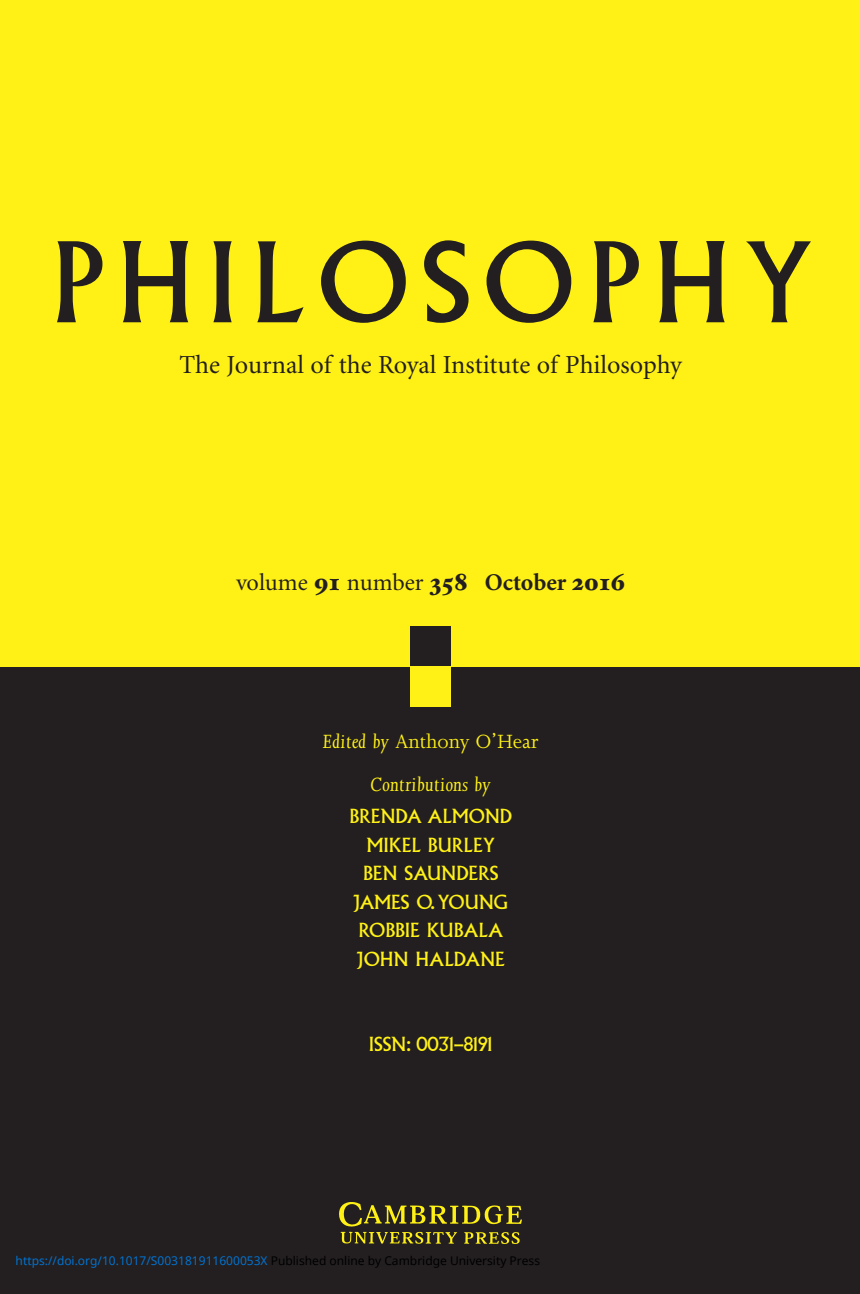
<style>
.page{position:relative;width:860px;height:1294px;background:#fff}
.page>*{position:absolute;margin:0;border:0;box-sizing:border-box;transform-origin:0 0}
.t1{font:108px "Albertus";letter-spacing:.12em;color:#231f20}
.t2{font:26px "Minion";color:#231f20}
.t3{font:24px "Minion";color:#231f20}
.t4{font:italic 22px/43.4px "Joanna";letter-spacing:.015em;color:#fff116;text-align:center}
.t5{font:19px/28.4px "Albertus";color:#fff116;text-align:center}
.t6{font:12px "Noto Sans";color:#0172cf}
.s1{font-family:"Hoefler Text";font-weight:900}
.s2{font-weight:700}
.s3{font-style:normal}
.s4{color:#000}
</style>
<div class="page">
<div style="left:0;top:0;width:859px;height:666px;background:#fff116"></div>
<div style="left:0;top:666px;width:859px;height:627px;background:#231f20"></div>
<div style="left:410px;top:626px;width:40px;height:40px;background:#231f20"></div>
<div style="left:410px;top:666px;width:40px;height:40px;background:#fff116"></div>
<img style="left:340px;top:1202px;width:181px;height:40px">
<p class="t1" style="left:50px;top:241px;width:761px">PHILOSOPHY</p>
<p class="t2" style="left:179px;top:355px;width:503px">The Journal of the Royal Institute of Philosophy</p>
<p class="t3" style="left:236px;top:572px;width:390px">volume <span class="s1">91</span> number <span class="s1">358</span> <span class="s2">October</span> <span class="s1">2016</span></p>
<p class="t4" style="left:322px;top:721px;width:217px">Edited by <span class="s3">Anthony O’Hear<br></span>Contributions by</p>
<p class="t5" style="left:349px;top:803px;width:164px">BRENDA ALMOND<br>MIKEL BURLEY<br>BEN SAUNDERS<br>JAMES O. YOUNG<br>ROBBIE KUBALA<br>JOHN HALDANE</p>
<p class="t5" style="left:369px;top:1031px;width:125px">ISSN: 0031–8191</p>
<p class="t6" style="left:16px;top:1252px;width:526px">https://doi.org/10.1017/S003181911600053X <span class="s4">Published online by Cambridge University Press</span></p>
</div>
